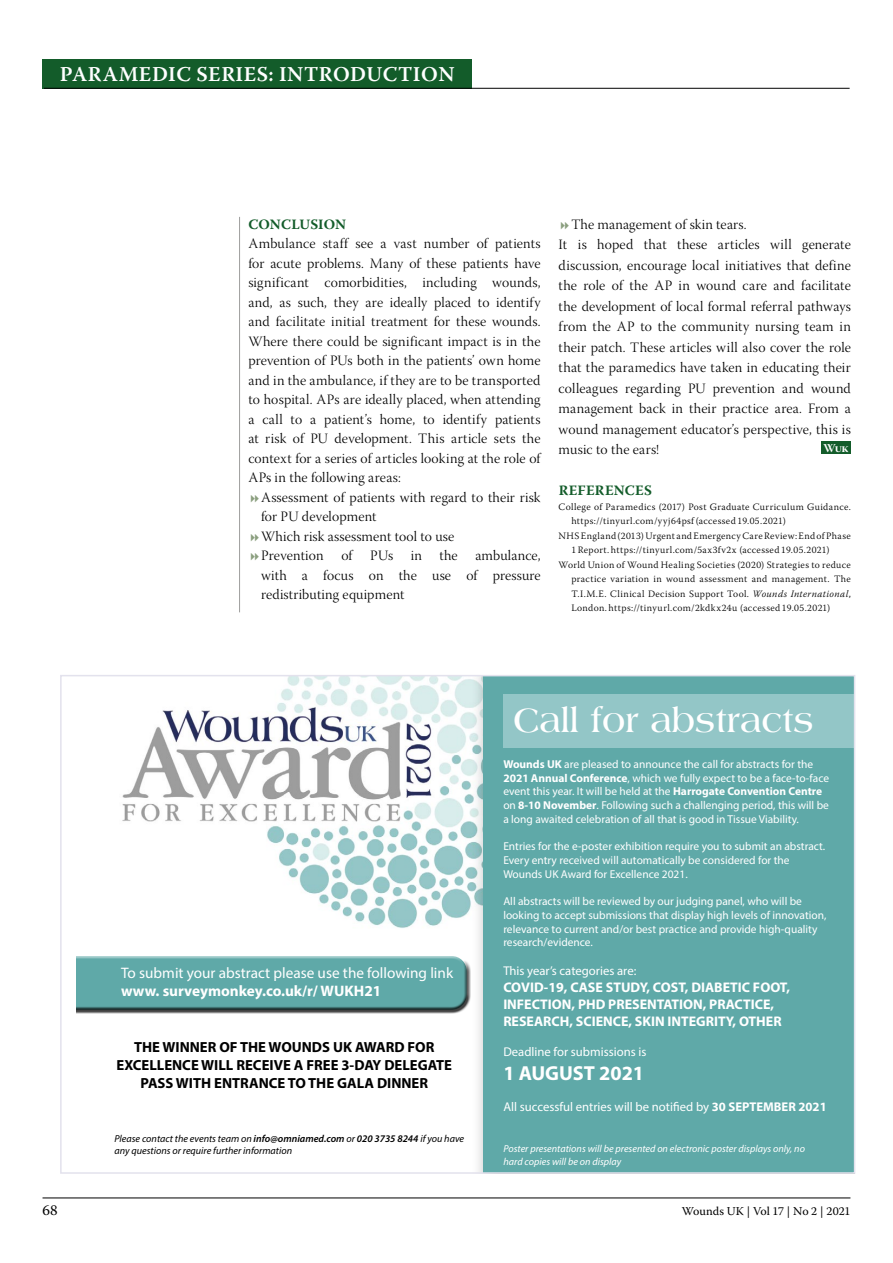
<style>
.page{position:relative;width:893px;height:1263px;background:#fff}
.page>*{position:absolute;margin:0;border:0;box-sizing:border-box;transform-origin:0 0}
.t1{font:700 35.55px "Americana BT";color:#fff}
.t2{font:600 21px "Warnock Pro";letter-spacing:.025em;color:#fff}
.t3{font:700 20.25px "Myriad Pro";color:#fff}
.t4{font:15.3px "Myriad Pro";color:#fff}
.t5{font:700 15.3px "Myriad Pro";color:#fff}
.t6{font:15px "Warnock Pro";color:#000}
.t7{font:700 14.7px/17.5px "Myriad Pro";color:#000;text-align:center}
.t8{font:14.25px/19.5px "Warnock Pro Light Subh";letter-spacing:.01em;color:#000}
.t9{font:700 14.25px "Warnock Pro";letter-spacing:.01em;color:#135c2a}
.t10{font:700 13.95px/16.8px "Myriad Pro";color:#fff}
.t11{font:12.75px "Myriad Pro";color:#fff}
.t12{font:12px "Warnock Pro";letter-spacing:-.005em;color:#000}
.t13{font:12px "Warnock Pro Bold Subh";color:#fff}
.t14{font:11.4px/13.6px "Myriad Pro";color:#fff}
.t15{font:italic 10.2px/12.1px "Myriad Pro";color:#000}
.t16{font:italic 10.2px/12.1px "Myriad Pro";color:#fff}
.t17{font:300 9.75px "Warnock Pro";letter-spacing:.04em;color:#000}
.s1{font-style:italic}
.s2{font-weight:700}
.s3{font-weight:600}
</style>
<div class="page">
<div style="left:43px;top:59px;width:429px;height:29px;background:#135c2a"></div>
<hr style="left:44px;top:88px;width:806px;height:1px;background:#000">
<hr style="left:43px;top:1197px;width:807px;height:1px;background:#000">
<div style="left:821px;top:441px;width:30px;height:13px;background:#135c2a"></div>
<hr style="left:239px;top:217px;width:1px;height:395px;background:#9d9d9c">
<img style="left:122px;top:678px;width:349px;height:250px">
<div style="left:77px;top:953px;width:391px;height:50px;background:#fff;opacity:.75"></div>
<div style="left:77px;top:960px;width:394px;height:53px;background:#000;opacity:.75"></div>
<div style="left:471px;top:676px;width:383px;height:497px;background:#000;opacity:.35"></div>
<div style="left:483px;top:676px;width:371px;height:497px;background:#5fa9a8"></div>
<div style="left:503px;top:694px;width:351px;height:54px;background:#93c6c7"></div>
<h2 class="t2" style="left:60px;top:62px;width:396px">PARAMEDIC SERIES: INTRODUCTION</h2>
<p class="t9" style="left:248px;top:215px;width:99px">CONCLUSION</p>
<p class="t8" style="left:248px;top:236px;width:294px;text-align:justify">Ambulance staff see a vast number of patients for acute problems. Many of these patients have significant comorbidities, including wounds, and, as such, they are ideally placed to identify and facilitate initial treatment for these wounds.<br>Where there could be significant impact is in the prevention of PUs both in the patients’ own home and in the ambulance, if they are to be transported to hospital. APs are ideally placed, when attending a call to a patient’s home, to identify patients at risk of PU development. This article sets the context for a series of articles looking at the role of APs in the following areas:</p>
<p class="t8" style="left:261px;top:489px;width:281px">Assessment of patients with regard to their risk for PU development<br>Which risk assessment tool to use<br>Prevention of PUs in the ambulance, with a focus on the use of pressure redistributing equipment</p>
<p class="t8" style="left:559px;top:215px;width:294px;line-height:20.5px;text-indent:13px">The management of skin tears.<br>It is hoped that these articles will generate discussion, encourage local initiatives that define the role of the AP in wound care and facilitate the development of local formal referral pathways from the AP to the community nursing team in their patch. These articles will also cover the role that the paramedics have taken in educating their colleagues regarding PU prevention and wound management back in their practice area. From a wound management educator’s perspective, this is music to the ears!</p>
<p class="t13" style="left:823px;top:441px;width:26px">Wuk</p>
<p class="t9" style="left:559px;top:482px;width:95px">REFERENCES</p>
<p class="t17" style="left:559px;top:501px;width:294px">College of Paramedics (2017) Post Graduate Curriculum Guidance.</p>
<p class="t17" style="left:571px;top:515px;width:216px">https://tinyurl.com/yyj64psf (accessed 19.05.2021)</p>
<p class="t17" style="left:559px;top:530px;width:294px">NHS England (2013) Urgent and Emergency Care Review: End of Phase</p>
<p class="t17" style="left:571px;top:544px;width:260px">1 Report. https://tinyurl.com/5ax3fv2x (accessed 19.05.2021)</p>
<p class="t17" style="left:559px;top:559px;width:294px">World Union of Wound Healing Societies (2020) Strategies to reduce</p>
<p class="t17" style="left:571px;top:573px;width:281px">practice variation in wound assessment and management. The</p>
<p class="t17" style="left:571px;top:588px;width:281px">T.I.M.E. Clinical Decision Support Tool. <span class="s1">Wounds International</span>,</p>
<p class="t17" style="left:571px;top:602px;width:261px">London. https://tinyurl.com/2kdkx24u (accessed 19.05.2021)</p>
<p class="t4" style="left:121px;top:963px;width:334px">To submit your abstract please use the following link</p>
<p class="t5" style="left:121px;top:981px;width:262px">www. surveymonkey.co.uk/r/ WUKH21</p>
<p class="t7" style="left:117px;top:1038px;width:337px">THE WINNER OF THE WOUNDS UK AWARD FOR<br>EXCELLENCE WILL RECEIVE A FREE 3-DAY DELEGATE<br>PASS WITH ENTRANCE TO THE GALA DINNER</p>
<h1 class="t1" style="left:513px;top:698px;width:302px">Call for abstracts</h1>
<p class="t14" style="left:503px;top:757px;width:327px"><span class="s2">Wounds UK</span> are pleased to announce the call for abstracts for the <span class="s2">2021 Annual Conference</span>, which we fully expect to be a face-to-face event this year. It will be held at the <span class="s2">Harrogate Convention Centre </span>on <span class="s2">8-10 November</span>. Following such a challenging period, this will be a long awaited celebration of all that is good in Tissue Viability.</p>
<p class="t14" style="left:503px;top:839px;width:323px">Entries for the e-poster exhibition require you to submit an abstract.<br>Every entry received will automatically be considered for the<br>Wounds UK Award for Excellence 2021.</p>
<p class="t14" style="left:503px;top:894px;width:325px">All abstracts will be reviewed by our judging panel, who will be looking to accept submissions that display high levels of innovation, relevance to current and/or best practice and provide high-quality research/evidence.</p>
<p class="t11" style="left:503px;top:963px;width:134px">This year’s categories are:</p>
<p class="t10" style="left:503px;top:978px;width:288px">COVID-19, CASE STUDY, COST, DIABETIC FOOT,<br>INFECTION, PHD PRESENTATION, PRACTICE,<br>RESEARCH, SCIENCE, SKIN INTEGRITY, OTHER</p>
<p class="t11" style="left:503px;top:1044px;width:145px">Deadline for submissions is</p>
<h3 class="t3" style="left:503px;top:1060px;width:142px">1 AUGUST 2021</h3>
<p class="t11" style="left:503px;top:1099px;width:325px">All successful entries will be notified by <span class="s2">30 SEPTEMBER 2021</span></p>
<p class="t15" style="left:115px;top:1132px;width:351px">Please contact the events team on <span class="s3">info@omniamed.com</span> or <span class="s3">020 3735 8244</span> if you have any questions or require further information</p>
<p class="t16" style="left:503px;top:1143px;width:303px">Poster presentations will be presented on electronic poster displays only, no hard copies will be on display</p>
<p class="t6" style="left:43px;top:1201px;width:17px">68</p>
<p class="t12" style="left:682px;top:1204px;width:170px">Wounds UK | Vol 17 | No 2 | 2021</p>
</div>
